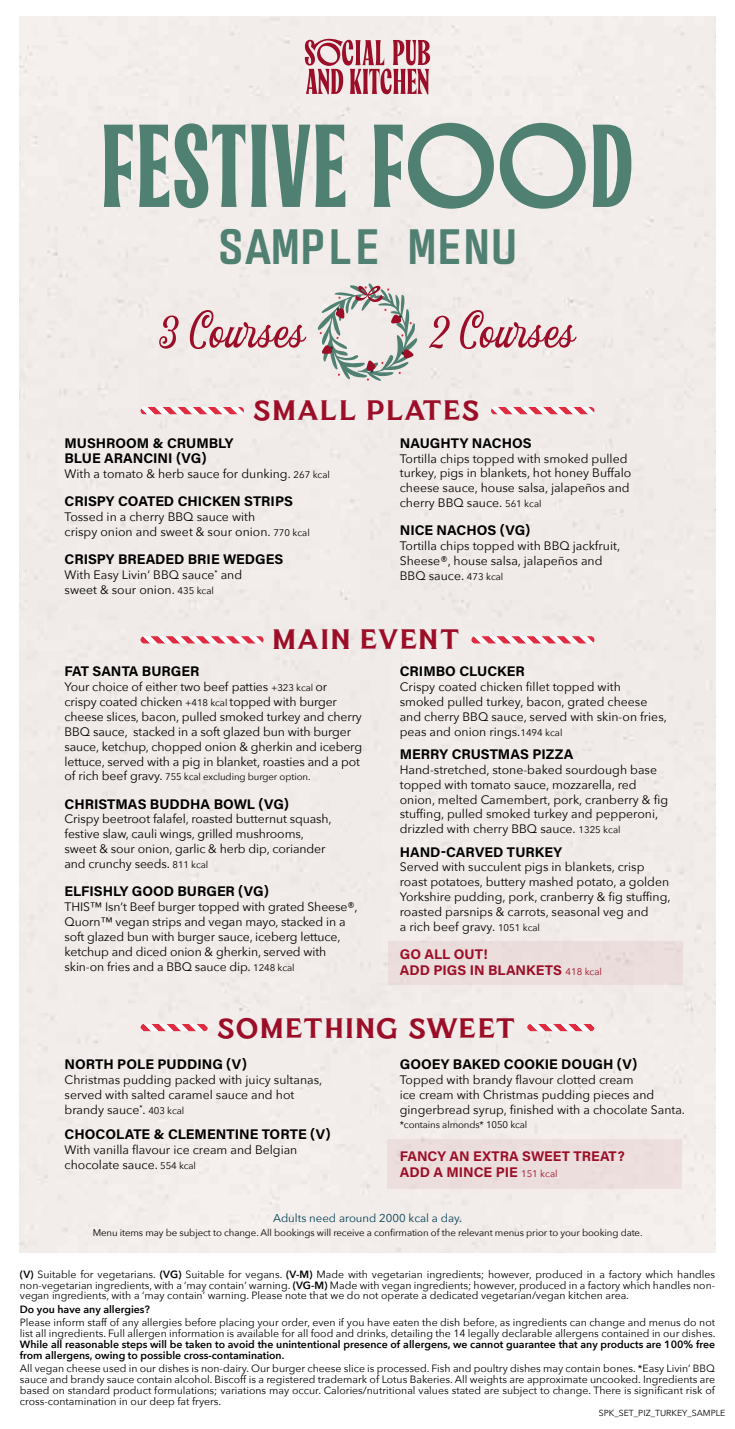
<style>
.page{position:relative;width:735px;height:1429px;background:#fff}
.page>*{position:absolute;margin:0;border:0;box-sizing:border-box;transform-origin:0 0}
.t1{font:117.6px "Salo";letter-spacing:.01em;color:#4f8072}
.t2{font:85.92px "The Garland Script";letter-spacing:.01em;color:#9c0d27}
.t3{font:700 49.52px "Cake Mono";color:#4f8072}
.t4{font:28px "Clephons";letter-spacing:.015em;color:#9c0d27}
.t5{font:14px/15.8px "Acumin Variable Concept";color:#000}
.t6{font:14px/15.8px "Acumin Variable Concept";color:#9c0d27}
.t7{font:12.25px/14.9px "Avenir Next";color:#000}
.t8{font:11.38px "Avenir Next";color:#013e54}
.t9{font:10.5px/11px "Avenir Next";color:#000;text-align:justify}
.t10{font:600 10.5px/11px "Avenir Next";color:#000}
.t11{font:9.62px "Avenir Next";letter-spacing:-.01em;color:#000}
.t12{font:8.75px "Avenir Next";color:#000}
.s1{font-size:9.62px}
.s2{font-size:12.25px}
.s3{font-family:"Avenir Next";font-size:9.62px}
.s4{font-weight:600}
</style>
<div class="page">
<svg style="left:304px;top:38px;width:126px;height:56px;background:#cb8993"></svg>
<div style="left:388px;top:941px;width:295px;height:43px;background:#ebdedc"></div>
<div style="left:387px;top:1139px;width:294px;height:50px;background:#ebdedc"></div>
<svg style="left:491px;top:407px;width:103px;height:7px"></svg>
<svg style="left:140px;top:407px;width:104px;height:7px"></svg>
<svg style="left:527px;top:1024px;width:67px;height:7px"></svg>
<svg style="left:140px;top:1024px;width:68px;height:7px"></svg>
<svg style="left:471px;top:636px;width:124px;height:8px"></svg>
<svg style="left:140px;top:636px;width:124px;height:8px"></svg>
<svg style="left:317px;top:283px;width:100px;height:98px;background:#c8c8c4"></svg>
<h1 class="t1" style="left:100px;top:103px;width:535px">FESTIVE FOOD</h1>
<h3 class="t3" style="left:217px;top:213px;width:302px">SAMPLE MENU</h3>
<h2 class="t2" style="left:161px;top:267px;width:145px">3 Courses</h2>
<h2 class="t2" style="left:432px;top:267px;width:144px">2 Courses</h2>
<h3 class="t4" style="left:254px;top:396px;width:229px">SMALL PLATES</h3>
<p class="t5" style="left:64px;top:434px;width:170px">MUSHROOM &amp; CRUMBLY<br>BLUE ARANCINI (VG)</p>
<p class="t7" style="left:64px;top:466px;width:267px">With a tomato &amp; herb sauce for dunking. <span class="s1">267 kcal</span></p>
<p class="t5" style="left:64px;top:493px;width:230px">CRISPY COATED CHICKEN STRIPS</p>
<p class="t7" style="left:64px;top:509px;width:247px">Tossed in a cherry BBQ sauce with<br>crispy onion and sweet &amp; sour onion. <span class="s1">770 kcal</span></p>
<p class="t5" style="left:64px;top:551px;width:220px">CRISPY BREADED BRIE WEDGES</p>
<p class="t7" style="left:64px;top:567px;width:179px">With Easy Livin’ BBQ sauce<sup>*</sup> and sweet &amp; sour onion. <span class="s1">435 kcal</span></p>
<p class="t5" style="left:399px;top:434px;width:133px">NAUGHTY NACHOS</p>
<p class="t7" style="left:399px;top:450px;width:233px">Tortilla chips topped with smoked pulled turkey, pigs in blankets, hot honey Buffalo cheese sauce, house salsa, jalapeños and cherry BBQ sauce. <span class="s1">561 kcal</span></p>
<p class="t5" style="left:399px;top:522px;width:132px">NICE NACHOS (VG)</p>
<p class="t7" style="left:399px;top:538px;width:222px">Tortilla chips topped with BBQ jackfruit,<br>Sheese®, house salsa, jalapeños and<br>BBQ sauce. <span class="s1">473 kcal</span></p>
<h3 class="t4" style="left:273px;top:624px;width:189px">MAIN EVENT</h3>
<p class="t5" style="left:64px;top:663px;width:136px">FAT SANTA BURGER</p>
<p class="t7" style="left:64px;top:679px;width:299px">Your choice of either two beef patties <span class="s1">+323 kcal</span> or crispy coated chicken <span class="s1">+418 kcal</span> topped with burger cheese slices, bacon, pulled smoked turkey and cherry BBQ sauce, stacked in a soft glazed bun with burger sauce, ketchup, chopped onion &amp; gherkin and iceberg lettuce, served with a pig in blanket, roasties and a pot</p>
<p class="t11" style="left:64px;top:769px;width:247px"><span class="s2">of rich beef gravy.</span> 755 kcal excluding burger option.</p>
<p class="t5" style="left:64px;top:795px;width:226px">CHRISTMAS BUDDHA BOWL (VG)</p>
<p class="t7" style="left:64px;top:811px;width:268px">Crispy beetroot falafel, roasted butternut squash, festive slaw, cauli wings, grilled mushrooms, sweet &amp; sour onion, garlic &amp; herb dip, coriander and crunchy seeds. <span class="s1">811 kcal</span></p>
<p class="t5" style="left:64px;top:883px;width:206px">ELFISHLY GOOD BURGER (VG)</p>
<p class="t7" style="left:64px;top:899px;width:294px">THIS™ Isn’t Beef burger topped with grated Sheese®, Quorn™ vegan strips and vegan mayo, stacked in a soft glazed bun with burger sauce, iceberg lettuce, ketchup and diced onion &amp; gherkin, served with skin-on fries and a BBQ sauce dip. <span class="s1">1248 kcal</span></p>
<p class="t5" style="left:399px;top:663px;width:126px">CRIMBO CLUCKER</p>
<p class="t7" style="left:399px;top:679px;width:268px">Crispy coated chicken fillet topped with smoked pulled turkey, bacon, grated cheese and cherry BBQ sauce, served with skin-on fries, peas and onion rings.<span class="s1">1494 kcal</span></p>
<p class="t5" style="left:399px;top:746px;width:175px">MERRY CRUSTMAS PIZZA</p>
<p class="t7" style="left:399px;top:761px;width:270px">Hand-stretched, stone-baked sourdough base topped with tomato sauce, mozzarella, red onion, melted Camembert, pork, cranberry &amp; fig stuffing, pulled smoked turkey and pepperoni, drizzled with cherry BBQ sauce. <span class="s1">1325 kcal</span></p>
<p class="t5" style="left:399px;top:843px;width:164px">HAND-CARVED TURKEY</p>
<p class="t7" style="left:399px;top:859px;width:272px">Served with succulent pigs in blankets, crisp roast potatoes, buttery mashed potato, a golden Yorkshire pudding, pork, cranberry &amp; fig stuffing, roasted parsnips &amp; carrots, seasonal veg and<br>a rich beef gravy. <span class="s1">1051 kcal</span></p>
<p class="t6" style="left:399px;top:946px;width:204px">GO ALL OUT!<br>ADD PIGS IN BLANKETS <span class="s3">418 kcal</span></p>
<h3 class="t4" style="left:217px;top:1013px;width:301px">SOMETHING SWEET</h3>
<p class="t5" style="left:64px;top:1055px;width:184px">NORTH POLE PUDDING (V)</p>
<p class="t7" style="left:64px;top:1071px;width:259px">Christmas pudding packed with juicy sultanas, served with salted caramel sauce and hot brandy sauce<sup>*</sup>. <span class="s1">403 kcal</span></p>
<p class="t5" style="left:64px;top:1126px;width:267px">CHOCOLATE &amp; CLEMENTINE TORTE (V)</p>
<p class="t7" style="left:64px;top:1142px;width:234px">With vanilla flavour ice cream and Belgian chocolate sauce. <span class="s1">554 kcal</span></p>
<p class="t5" style="left:399px;top:1055px;width:239px">GOOEY BAKED COOKIE DOUGH (V)</p>
<p class="t7" style="left:399px;top:1071px;width:287px">Topped with brandy flavour clotted cream<br>ice cream with Christmas pudding pieces and gingerbread syrup, finished with a chocolate Santa.</p>
<p class="t11" style="left:399px;top:1117px;width:129px">*contains almonds* 1050 kcal</p>
<p class="t6" style="left:399px;top:1147px;width:226px">FANCY AN EXTRA SWEET TREAT?<br>ADD A MINCE PIE <span class="s3">151 kcal</span></p>
<p class="t8" style="left:273px;top:1208px;width:190px">Adults need around 2000 kcal a day.</p>
<p class="t11" style="left:93px;top:1224px;width:551px">Menu items may be subject to change. All bookings will receive a confirmation of the relevant menus prior to your booking date.</p>
<p class="t9" style="left:20px;top:1268px;width:696px"><span class="s4">(V)</span> Suitable for vegetarians. <span class="s4">(VG)</span> Suitable for vegans. <span class="s4">(V-M)</span> Made with vegetarian ingredients; however, produced in a factory which handles non-vegetarian ingredients, with a ‘may contain’ warning. <span class="s4">(VG-M)</span> Made with vegan ingredients; however, produced in a factory which handles non&shy;vegan ingredients, with a ‘may contain’ warning. Please note that we do not operate a dedicated vegetarian/vegan kitchen area.</p>
<p class="t10" style="left:20px;top:1303px;width:132px">Do you have any allergies?</p>
<p class="t9" style="left:20px;top:1316px;width:696px">Please inform staff of any allergies before placing your order, even if you have eaten the dish before, as ingredients can change and menus do not list all ingredients. Full allergen information is available for all food and drinks, detailing the 14 legally declarable allergens contained in our dishes.</p>
<p class="t10" style="left:20px;top:1338px;width:696px">While all reasonable steps will be taken to avoid the unintentional presence of allergens, we cannot guarantee that any products are 100% free from allergens, owing to possible cross-contamination.</p>
<p class="t9" style="left:20px;top:1362px;width:696px">All vegan cheese used in our dishes is non-dairy. Our burger cheese slice is processed. Fish and poultry dishes may contain bones. *Easy Livin’ BBQ sauce and brandy sauce contain alcohol. Biscoff is a registered trademark of Lotus Bakeries. All weights are approximate uncooked. Ingredients are based on standard product formulations; variations may occur. Calories/nutritional values stated are subject to change. There is significant risk of cross-contamination in our deep fat fryers.</p>
<p class="t12" style="left:598px;top:1405px;width:128px">SPK_SET_PIZ_TURKEY_SAMPLE</p>
</div>
